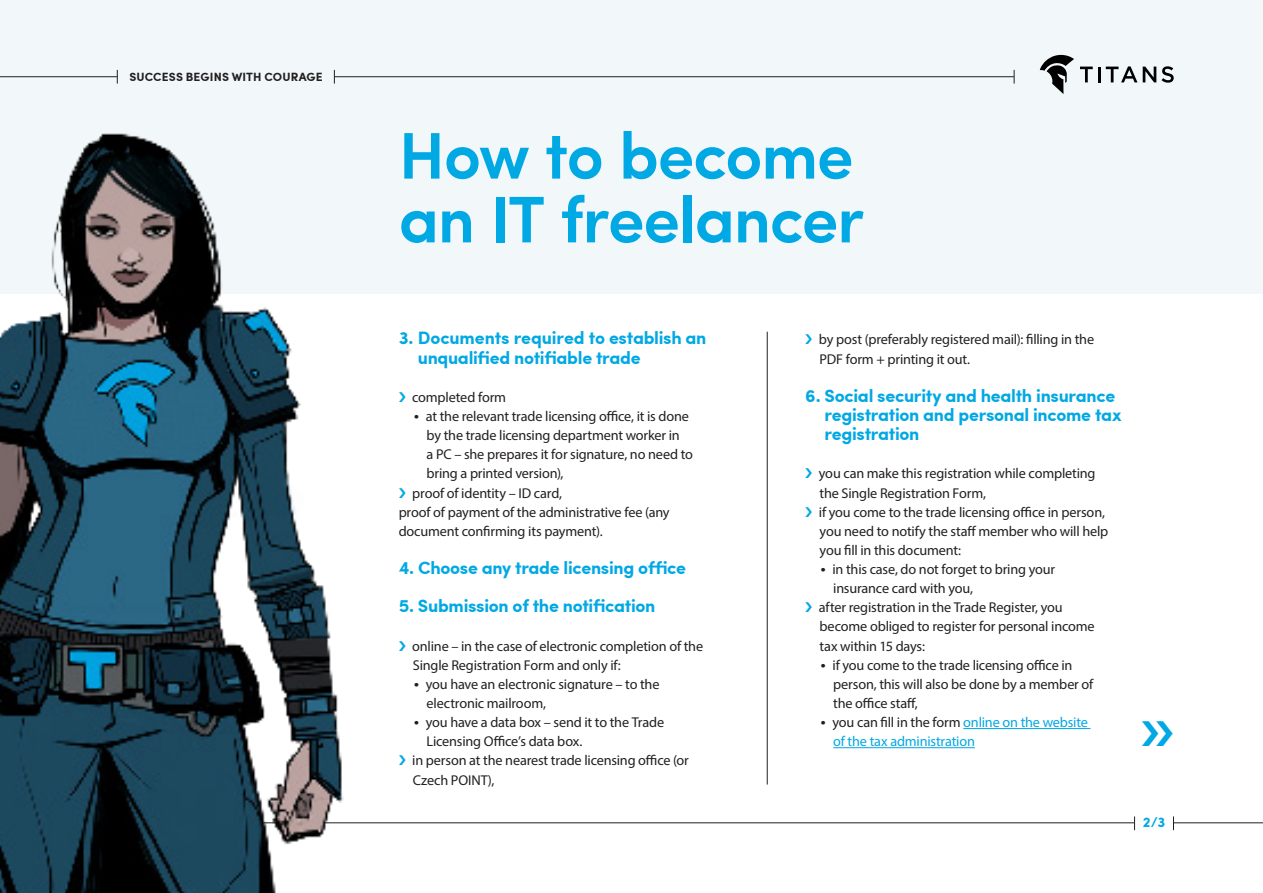
<style>
.page{position:relative;width:1263px;height:893px;background:#fff}
.page>*{position:absolute;margin:0;border:0;box-sizing:border-box;transform-origin:0 0}
.t1{font:600 66px "Sofia Pro";letter-spacing:-.02em;color:#00a8e4}
.t2{font:700 18px/19.2px "Sofia Pro";letter-spacing:-.02em;color:#00a8e4}
.t3{font:14.25px/19.2px "Myriad Pro";letter-spacing:-.01em;color:#231f20}
.t4{font:14.25px/19.2px "Myriad Pro";letter-spacing:-.015em;color:#00a8e4}
.t5{font:700 14.25px "Sofia Pro";color:#00a8e4}
.t6{font:700 12px "Sofia Pro";letter-spacing:.015em;color:#231f20}
.s1{font-family:"Sofia Pro";font-weight:300}
.s2{font-family:"Sofia Pro";font-weight:300;color:#231f20}
.s3{color:#231f20}
</style>
<div class="page">
<div style="left:0;top:0;width:1263px;height:293px;background:#f2f7fa"></div>
<hr style="left:0;top:823px;width:1263px;height:1px;background:#231f20">
<div style="left:1134px;top:804px;width:40px;height:39px;background:#fff"></div>
<svg style="left:1134px;top:816px;width:1px;height:14px"></svg>
<svg style="left:1173px;top:816px;width:1px;height:14px"></svg>
<img style="left:0;top:133px;width:376px;height:760px">
<hr style="left:963px;top:728px;width:127px;height:1px;background:#00a8e4">
<hr style="left:833px;top:747px;width:142px;height:1px;background:#00a8e4">
<hr style="left:335px;top:76px;width:679px;height:1px;background:#231f20">
<hr style="left:0;top:76px;width:117px;height:1px;background:#231f20">
<svg style="left:117px;top:70px;width:1px;height:14px"></svg>
<svg style="left:334px;top:70px;width:1px;height:14px"></svg>
<svg style="left:1014px;top:70px;width:1px;height:14px"></svg>
<hr style="left:767px;top:332px;width:1px;height:452px;background:#231f20">
<svg style="left:1080px;top:67px;width:13px;height:15px"></svg>
<hr style="left:1098px;top:67px;width:3px;height:15px;background:#000001">
<svg style="left:1106px;top:66px;width:31px;height:16px"></svg>
<svg style="left:1143px;top:66px;width:31px;height:17px"></svg>
<svg style="left:1040px;top:55px;width:34px;height:39px"></svg>
<p class="t6" style="left:129px;top:68px;width:195px">SUCCESS BEGINS WITH COURAGE</p>
<p class="t1" style="left:399px;top:105px;width:456px">How to become</p>
<p class="t1" style="left:399px;top:169px;width:467px">an IT freelancer</p>
<p class="t2" style="left:418px;top:327px;width:290px;text-indent:-19px">3. Documents required to establish an unqualified notifiable trade</p>
<p class="t3" style="left:412px;top:387px;width:95px">completed form</p>
<p class="t3" style="left:427px;top:406px;width:268px;text-indent:-13px"><span class="s1">•</span> at the relevant trade licensing office, it is done by the trade licensing department worker in<br>a PC – she prepares it for signature, no need to bring a printed version),</p>
<p class="t3" style="left:412px;top:483px;width:151px">proof of identity – ID card,</p>
<p class="t3" style="left:399px;top:502px;width:272px">proof of payment of the administrative fee (any document confirming its payment).</p>
<p class="t2" style="left:399px;top:557px;width:289px">4. Choose any trade licensing office</p>
<p class="t2" style="left:399px;top:595px;width:258px">5. Submission of the notification</p>
<p class="t3" style="left:412px;top:636px;width:292px">online – in the case of electronic completion of the<br>Single Registration Form and only if:</p>
<p class="t3" style="left:427px;top:674px;width:234px;text-indent:-13px"><span class="s1">•</span> you have an electronic signature – to the electronic mailroom,</p>
<p class="t3" style="left:427px;top:712px;width:239px;text-indent:-13px"><span class="s1">•</span> you have a data box – send it to the Trade<br>Licensing Office’s data box.</p>
<p class="t3" style="left:412px;top:751px;width:278px">in person at the nearest trade licensing office (or<br>Czech POINT),</p>
<p class="t3" style="left:819px;top:330px;width:277px">by post (preferably registered mail): filling in the<br>PDF form + printing it out.</p>
<p class="t2" style="left:824px;top:385px;width:299px;text-indent:-19px">6. Social security and health insurance registration and personal income tax registration</p>
<p class="t3" style="left:819px;top:464px;width:278px">you can make this registration while completing the Single Registration Form,</p>
<p class="t3" style="left:819px;top:502px;width:291px">if you come to the trade licensing office in person, you need to notify the staff member who will help you fill in this document:</p>
<p class="t3" style="left:833px;top:559px;width:223px;text-indent:-13px"><span class="s1">•</span> in this case, do not forget to bring your insurance card with you,</p>
<p class="t3" style="left:819px;top:598px;width:277px">after registration in the Trade Register, you become obliged to register for personal income tax within 15 days:</p>
<p class="t3" style="left:833px;top:655px;width:262px;text-indent:-13px"><span class="s1">•</span> if you come to the trade licensing office in person, this will also be done by a member of the office staff,</p>
<p class="t4" style="left:833px;top:712px;width:256px;text-indent:-13px"><span class="s2">•</span> <span class="s3">you can fill in the form</span> online on the website of the tax administration</p>
<p class="t5" style="left:1143px;top:811px;width:24px">2/3</p>
</div>
